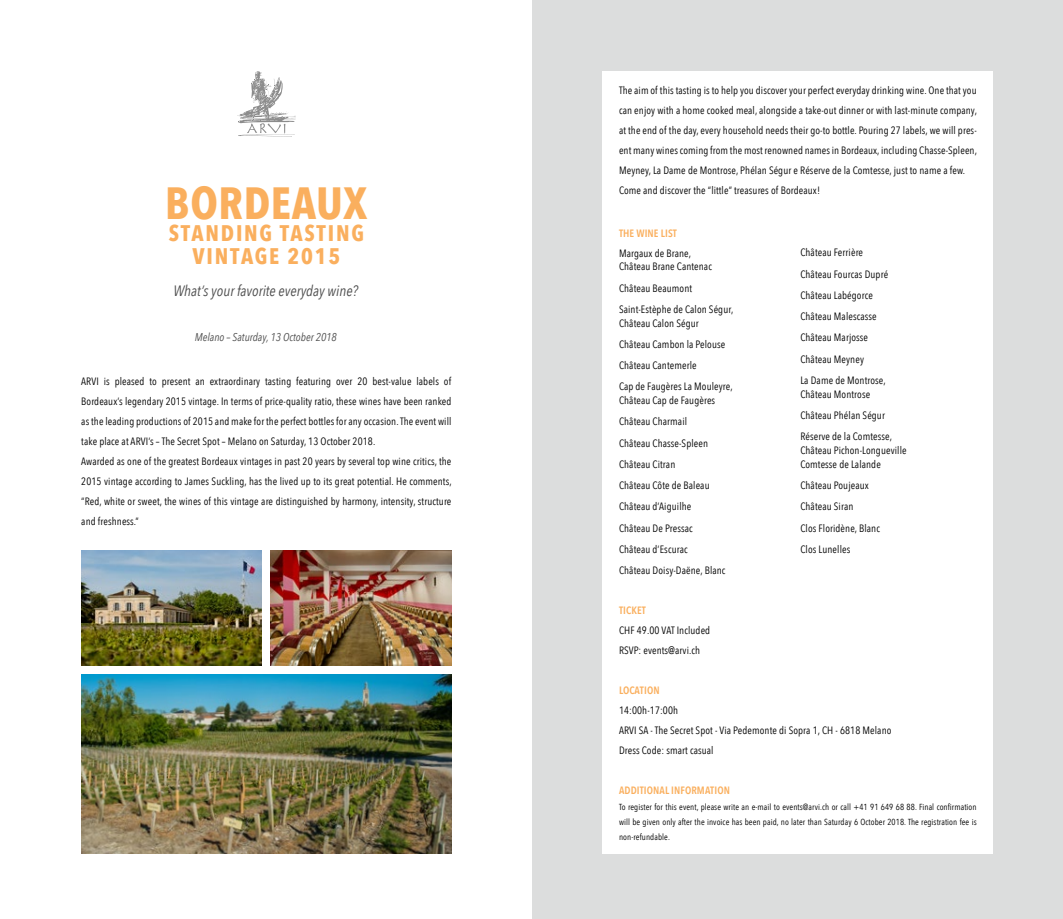
<style>
.page{position:relative;width:1063px;height:919px;background:#fff}
.page>*{position:absolute;margin:0;border:0;box-sizing:border-box;transform-origin:0 0}
.t1{font:700 45px "Avenir Next Condensed";letter-spacing:.015em;color:#faaf5e}
.t2{font:700 22.5px/22.5px "Avenir Next Condensed";letter-spacing:.08em;color:#faaf5e;text-align:center}
.t3{font:italic 15px "Avenir Next Condensed";color:#4d4d4d}
.t4{font:italic 11.25px "Avenir Next Condensed";color:#4d4d4d}
.t5{font:10.62px/21.2px "Avenir Next Condensed";letter-spacing:.01em;color:#000}
.t6{font:600 10.62px "Avenir Next Condensed";letter-spacing:.01em;color:#faaf5e}
.t7{font:8.75px/15px "Avenir Next Condensed";letter-spacing:.01em;color:#000;text-align:justify}
</style>
<div class="page">
<svg style="left:237px;top:71px;width:59px;height:66px"></svg>
<div style="left:532px;top:0;width:530px;height:919px;background:#dcdddd"></div>
<div style="left:602px;top:71px;width:390px;height:783px;background:#fff"></div>
<img style="left:81px;top:550px;width:181px;height:115px">
<img style="left:81px;top:674px;width:370px;height:180px">
<img style="left:271px;top:550px;width:180px;height:115px">
<h1 class="t1" style="left:165px;top:176px;width:204px">BORDEAUX</h1>
<h2 class="t2" style="left:169px;top:222px;width:197px">STANDING TASTING<br>VINTAGE 2015</h2>
<h3 class="t3" style="left:173px;top:282px;width:186px">What’s your favorite everyday wine?</h3>
<p class="t4" style="left:195px;top:330px;width:143px">Melano – Saturday, 13 October 2018</p>
<p class="t5" style="left:81px;top:371px;width:372px;line-height:20px">ARVI is pleased to present an extraordinary tasting featuring over 20 best-value labels of Bordeaux’s legendary 2015 vintage. In terms of price-quality ratio, these wines have been ranked as the leading productions of 2015 and make for the perfect bottles for any occasion. The event will take place at ARVI’s – The Secret Spot – Melano on Saturday, 13 October 2018.<br>Awarded as one of the greatest Bordeaux vintages in past 20 years by several top wine critics, the 2015 vintage according to James Suckling, has the lived up to its great potential. He comments, “Red, white or sweet, the wines of this vintage are distinguished by harmony, intensity, structure and freshness.”</p>
<p class="t5" style="left:619px;top:80px;width:359px;line-height:20px">The aim of this tasting is to help you discover your perfect everyday drinking wine. One that you can enjoy with a home cooked meal, alongside a take-out dinner or with last-minute company, at the end of the day, every household needs their go-to bottle. Pouring 27 labels, we will pres&shy;ent many wines coming from the most renowned names in Bordeaux, including Chasse-Spleen, Meyney, La Dame de Montrose, Phélan Ségur e Réserve de la Comtesse, just to name a few.<br>Come and discover the “little” treasures of Bordeaux!</p>
<p class="t6" style="left:619px;top:224px;width:59px">THE WINE LIST</p>
<p class="t5" style="left:619px;top:245px;width:94px;line-height:13.8px">Margaux de Brane,<br>Château Brane Cantenac</p>
<p class="t5" style="left:619px;top:277px;width:116px">Château Beaumont<br>Saint-Estèphe de Calon Ségur,</p>
<p class="t5" style="left:619px;top:312px;width:115px">Château Calon Ségur<br>Château Cambon la Pelouse<br>Château Cantemerle<br>Cap de Faugères La Mouleyre,</p>
<p class="t5" style="left:619px;top:389px;width:108px">Château Cap de Faugères<br>Château Charmail<br>Château Chasse-Spleen<br>Château Citran<br>Château Côte de Baleau<br>Château d’Aiguilhe<br>Château De Pressac<br>Château d’Escurac<br>Château Doisy-Daëne, Blanc</p>
<p class="t5" style="left:800px;top:242px;width:89px">Château Ferrière<br>Château Fourcas Dupré<br>Château Labégorce<br>Château Malescasse<br>Château Marjosse<br>Château Meyney<br>La Dame de Montrose,</p>
<p class="t5" style="left:800px;top:383px;width:93px">Château Montrose<br>Château Phélan Ségur<br>Réserve de la Comtesse,</p>
<p class="t5" style="left:800px;top:443px;width:108px;line-height:13.8px">Château Pichon-Longueville<br>Comtesse de Lalande</p>
<p class="t5" style="left:800px;top:474px;width:81px">Château Poujeaux<br>Château Siran<br>Clos Floridène, Blanc<br>Clos Lunelles</p>
<p class="t6" style="left:619px;top:601px;width:28px">TICKET</p>
<p class="t5" style="left:619px;top:620px;width:93px;line-height:20px">CHF 49.00 VAT Included<br>RSVP: events@arvi.ch</p>
<p class="t6" style="left:619px;top:681px;width:42px">LOCATION</p>
<p class="t5" style="left:619px;top:700px;width:274px;line-height:20px">14:00h-17:00h<br>ARVI SA - The Secret Spot - Via Pedemonte di Sopra 1, CH - 6818 Melano<br>Dress Code: smart casual</p>
<p class="t6" style="left:619px;top:781px;width:112px">ADDITIONAL INFORMATION</p>
<p class="t7" style="left:619px;top:798px;width:359px">To register for this event, please write an e-mail to events@arvi.ch or call +41 91 649 68 88. Final confirmation will be given only after the invoice has been paid, no later than Saturday 6 October 2018. The registration fee is non-refundable.</p>
</div>
